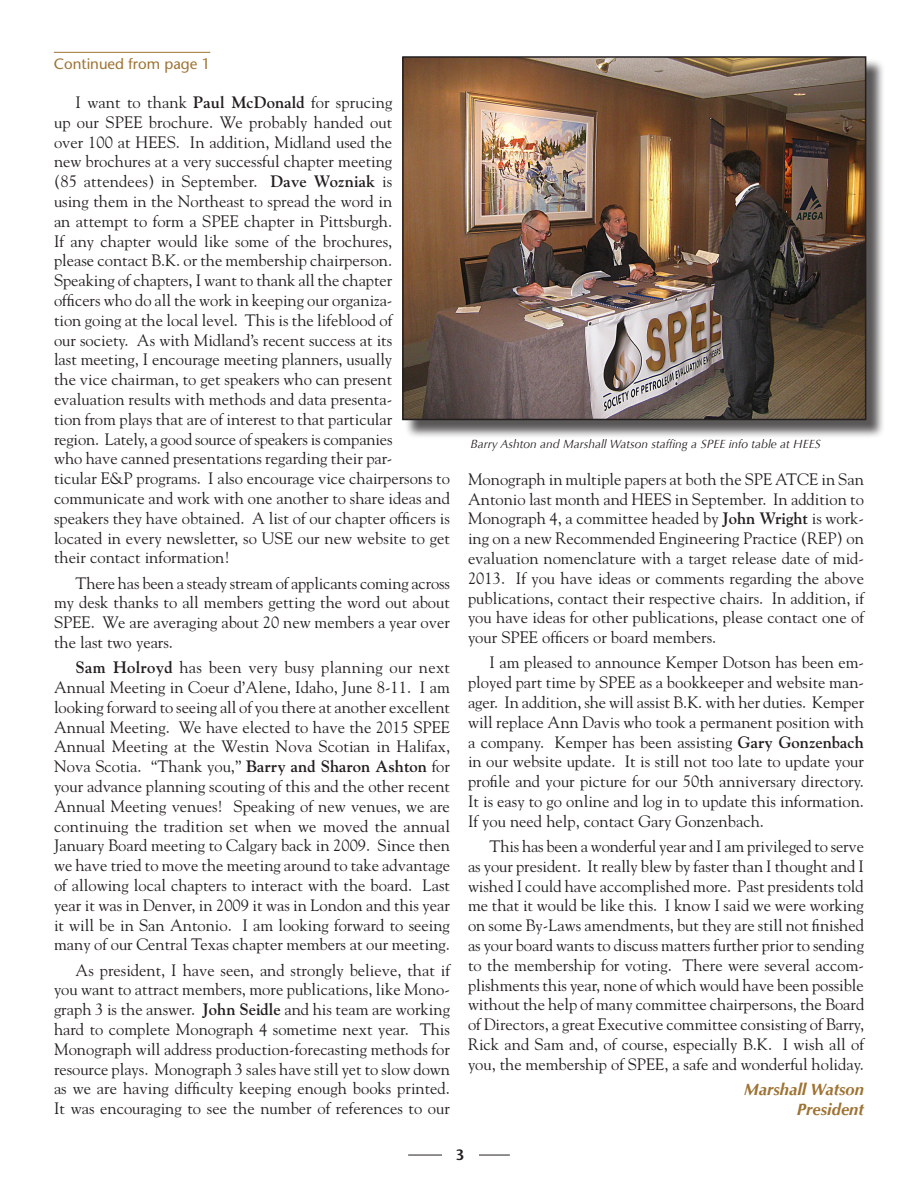
<style>
.page{position:relative;width:918px;height:1188px;background:#fff}
.page>*{position:absolute;margin:0;border:0;box-sizing:border-box;transform-origin:0 0}
.Body_text_goudy_11{font:16.5px/19.8px "Goudy";color:#231f20;text-align:justify}
.Author{font:italic 700 16.5px "Optima";color:#9e7333}
.Cont__On{font:15px "Stone Sans";color:#9e7333}
.t1{font:600 15px "Stone Sans";color:#231f20}
.t2{font:italic 12px "Optima";color:#231f20}
.s1{font-weight:700}
</style>
<div class="page">
<hr style="left:408px;top:1155px;width:102px;height:1px;background:#231f20">
<div style="left:442px;top:1146px;width:37px;height:20px;background:#fff"></div>
<hr style="left:54px;top:52px;width:156px;height:1px;background:#9e7333">
<div style="left:404px;top:58px;width:481px;height:381px;background:#231f20;opacity:.75"></div>
<img style="left:405px;top:59px;width:458px;height:358px">
<div style="left:402px;top:56px;width:464px;height:364px;border:2px solid #231f20"></div>
<p class="Cont__On" style="left:54px;top:54px;width:158px">Continued from page 1</p>
<p class="Body_text_goudy_11" style="left:54px;top:92px;width:398px;text-align:left;text-indent:22px">I want to thank <span class="s1">Paul McDonald</span> for sprucing<br>up our SPEE brochure. We probably handed out<br>over 100 at HEES. In addition, Midland used the<br>new brochures at a very successful chapter meeting<br>(85 attendees) in September. <span class="s1">Dave Wozniak</span> is<br>using them in the Northeast to spread the word in<br>an attempt to form a SPEE chapter in Pittsburgh.<br>If any chapter would like some of the brochures,<br>please contact B.K. or the membership chairperson.<br>Speaking of chapters, I want to thank all the chapter<br>officers who do all the work in keeping our organiza-<br>tion going at the local level. This is the lifeblood of<br>our society. As with Midland’s recent success at its<br>last meeting, I encourage meeting planners, usually<br>the vice chairman, to get speakers who can present evaluation results with methods and data presenta-<br>tion from plays that are of interest to that particular<br>region. Lately, a good source of speakers is companies<br>who have canned presentations regarding their par-<br>ticular E&amp;P programs. I also encourage vice chairpersons to communicate and work with one another to share ideas and speakers they have obtained. A list of our chapter officers is located in every newsletter, so USE our new website to get their contact information!</p>
<p class="Body_text_goudy_11" style="left:54px;top:573px;width:397px;text-indent:22px">There has been a steady stream of applicants coming across my desk thanks to all members getting the word out about SPEE. We are averaging about 20 new members a year over the last two years.</p>
<p class="Body_text_goudy_11" style="left:54px;top:657px;width:398px;text-indent:22px"><span class="s1">Sam Holroyd</span> has been very busy planning our next Annual Meeting in Coeur d’Alene, Idaho, June 8-11. I am looking forward to seeing all of you there at another excellent Annual Meeting. We have elected to have the 2015 SPEE Annual Meeting at the Westin Nova Scotian in Halifax, Nova Scotia. “Thank you,” <span class="s1">Barry and Sharon Ashton</span> for your advance planning scouting of this and the other recent Annual Meeting venues! Speaking of new venues, we are continuing the tradition set when we moved the annual January Board meeting to Calgary back in 2009. Since then we have tried to move the meeting around to take advantage of allowing local chapters to interact with the board. Last year it was in Denver, in 2009 it was in London and this year it will be in San Antonio. I am looking forward to seeing many of our Central Texas chapter members at our meeting.</p>
<p class="Body_text_goudy_11" style="left:54px;top:960px;width:398px;text-indent:22px">As president, I have seen, and strongly believe, that if you want to attract members, more publications, like Mono&shy;graph 3 is the answer. <span class="s1">John Seidle</span> and his team are working hard to complete Monograph 4 sometime next year. This Monograph will address production-forecasting methods for resource plays. Monograph 3 sales have still yet to slow down as we are having difficulty keeping enough books printed.<br>It was encouraging to see the number of references to our</p>
<p class="t2" style="left:470px;top:436px;width:352px">Barry Ashton and Marshall Watson staffing a SPEE info table at HEES</p>
<p class="Body_text_goudy_11" style="left:468px;top:469px;width:398px">Monograph in multiple papers at both the SPE ATCE in San Antonio last month and HEES in September. In addition to Monograph 4, a committee headed by <span class="s1">John Wright</span> is work&shy;ing on a new Recommended Engineering Practice (REP) on evaluation nomenclature with a target release date of mid-2013. If you have ideas or comments regarding the above publications, contact their respective chairs. In addition, if you have ideas for other publications, please contact one of your SPEE officers or board members.</p>
<p class="Body_text_goudy_11" style="left:468px;top:652px;width:398px;text-indent:22px">I am pleased to announce Kemper Dotson has been em&shy;ployed part time by SPEE as a bookkeeper and website man&shy;ager. In addition, she will assist B.K. with her duties. Kemper will replace Ann Davis who took a permanent position with a company. Kemper has been assisting <span class="s1">Gary Gonzenbach </span>in our website update. It is still not too late to update your profile and your picture for our 50th anniversary directory.<br>It is easy to go online and log in to update this information.<br>If you need help, contact Gary Gonzenbach.</p>
<p class="Body_text_goudy_11" style="left:468px;top:836px;width:398px;text-indent:22px">This has been a wonderful year and I am privileged to serve as your president. It really blew by faster than I thought and I wished I could have accomplished more. Past presidents told me that it would be like this. I know I said we were working on some By-Laws amendments, but they are still not finished as your board wants to discuss matters further prior to sending to the membership for voting. There were several accom&shy;plishments this year, none of which would have been possible without the help of many committee chairpersons, the Board of Directors, a great Executive committee consisting of Barry, Rick and Sam and, of course, especially B.K. I wish all of you, the membership of SPEE, a safe and wonderful holiday.</p>
<p class="Author" style="left:744px;top:1080px;width:121px">Marshall Watson</p>
<p class="Author" style="left:797px;top:1099px;width:69px">President</p>
<p class="t1" style="left:456px;top:1145px;width:10px">3</p>
</div>
